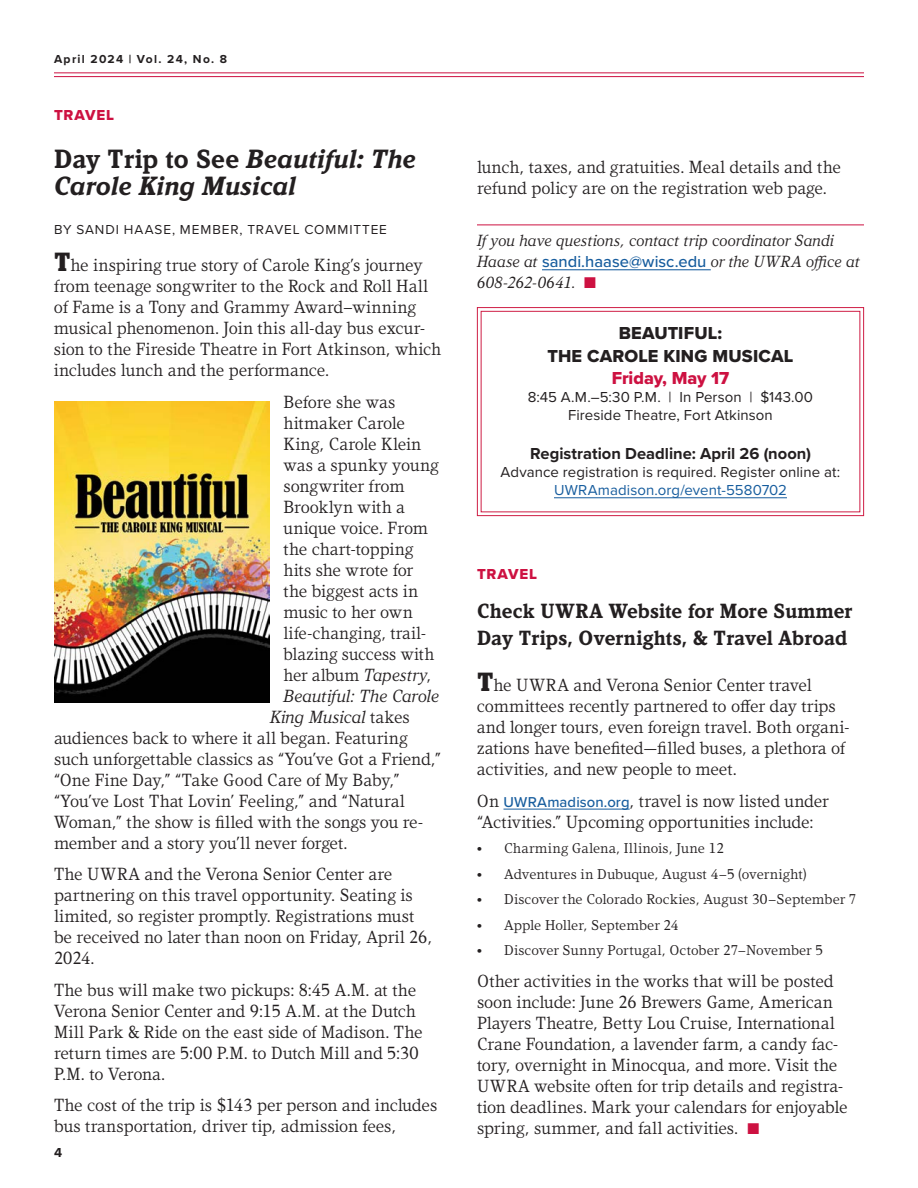
<style>
.page{position:relative;width:918px;height:1188px;background:#fff}
.page>*{position:absolute;margin:0;border:0;box-sizing:border-box;transform-origin:0 0}
.HED3-KandalBold-18-18-rrxh{font:italic 700 27px/27px "Kandal";letter-spacing:.01em;color:#231f20}
.HED3-KandalBold-18-18-rrxh-2{font:700 21px/27px "Kandal";letter-spacing:.005em;color:#231f20}
.TEXTPLUS-Kandal-Book-12-14_7-rr{font:18px/21px "Kandal";color:#231f20}
.HED3-KandalBold-18-18-rrxh-3{font:18px/22.5px "Proxima Nova Extrabld";letter-spacing:.005em;color:#231f20;text-align:center}
.TEXTPLUS-Kandal-Book-12-14_7-rr-2{font:italic 18px "Kandal";color:#231f20}
.TEXTPLUS-Kandal-Book-12-14_7-rr-3{font:18px "Kandal";letter-spacing:.02em;color:#231f20}
.FOLLOW-KandalBookItal-11-14-rrxh{font:italic 16.5px/21px "Kandal";color:#231f20}
.HED3-KandalBold-18-18-rrxh-4{font:700 16.5px "Proxima Nova";color:#231f20}
.HED3-KandalBold-18-18-rrxh-5{font:15px/18px "Proxima Nova";letter-spacing:.005em;color:#231f20;text-align:center}
.KICKER-ProximaBlk-Red-10-14-xh_50{font:15px "Proxima Nova Extrabld";letter-spacing:.06em;color:#cd1141}
.TEXTPLUS-Kandal-Book-12-14_7-rr-4{font:14.55px "Kandal";letter-spacing:.01em;color:#231f20}
.BYLINE-ProximaReg-9-12-rrxh{font:13.5px "Proxima Nova";letter-spacing:.07em;color:#231f20}
.t1{font:700 13.5px "Proxima Nova";color:#231f20}
.t2{font:700 12px "Proxima Nova";letter-spacing:.11em;color:#231f20}
.s1{font-style:normal}
.s2{font-weight:900;font-size:27px}
.s3{font-style:italic}
.s4{font-family:"Proxima Nova";font-weight:500;font-style:normal;color:#175d9e}
.s5{color:#cd1141}
.s6{color:#175d9e}
.s7{font-family:"Proxima Nova";font-weight:500;font-size:14.85px;color:#175d9e}
</style>
<div class="page">
<hr style="left:54px;top:72px;width:810px;height:1px;background:#cd1141">
<hr style="left:54px;top:76px;width:810px;height:1px;background:#cd1141">
<hr style="left:477px;top:225px;width:387px;height:1px;background:#cd1141">
<hr style="left:542px;top:269px;width:169px;height:1px;background:#175d9e">
<img style="left:54px;top:402px;width:216px;height:300px">
<svg style="left:477px;top:307px;width:387px;height:209px"></svg>
<div style="left:481px;top:311px;width:379px;height:201px;border:1px solid #cf1e45"></div>
<hr style="left:504px;top:809px;width:126px;height:1px;background:#175d9e">
<p class="t2" style="left:54px;top:51px;width:174px">April 2024 | Vol. 24, No. 8</p>
<p class="KICKER-ProximaBlk-Red-10-14-xh_50" style="left:54px;top:104px;width:62px">TRAVEL</p>
<p class="HED3-KandalBold-18-18-rrxh" style="left:54px;top:145px;width:364px"><span class="s1">Day Trip to See</span> Beautiful: The<br>Carole King Musical</p>
<p class="BYLINE-ProximaReg-9-12-rrxh" style="left:54px;top:219px;width:334px">BY SANDI HAASE, MEMBER, TRAVEL COMMITTEE</p>
<p class="TEXTPLUS-Kandal-Book-12-14_7-rr" style="left:54px;top:255px;width:388px"><span class="s2">T</span>he inspiring true story of Carole King’s journey from teenage songwriter to the Rock and Roll Hall of Fame is a Tony and Grammy Award–winning musical phenomenon. Join this all-day bus excur&shy;sion to the Fireside Theatre in Fort Atkinson, which includes lunch and the performance.</p>
<p class="TEXTPLUS-Kandal-Book-12-14_7-rr" style="left:283px;top:391px;width:113px">Before she was</p>
<p class="TEXTPLUS-Kandal-Book-12-14_7-rr" style="left:283px;top:412px;width:123px">hitmaker Carole</p>
<p class="TEXTPLUS-Kandal-Book-12-14_7-rr" style="left:283px;top:433px;width:139px">King, Carole Klein</p>
<p class="TEXTPLUS-Kandal-Book-12-14_7-rr" style="left:283px;top:454px;width:157px">was a spunky young</p>
<p class="TEXTPLUS-Kandal-Book-12-14_7-rr" style="left:283px;top:475px;width:122px">songwriter from</p>
<p class="TEXTPLUS-Kandal-Book-12-14_7-rr" style="left:283px;top:496px;width:123px">Brooklyn with a</p>
<p class="TEXTPLUS-Kandal-Book-12-14_7-rr" style="left:283px;top:517px;width:146px">unique voice. From</p>
<p class="TEXTPLUS-Kandal-Book-12-14_7-rr" style="left:283px;top:538px;width:131px">the chart-topping</p>
<p class="TEXTPLUS-Kandal-Book-12-14_7-rr" style="left:283px;top:559px;width:131px">hits she wrote for</p>
<p class="TEXTPLUS-Kandal-Book-12-14_7-rr" style="left:283px;top:580px;width:136px">the biggest acts in</p>
<p class="TEXTPLUS-Kandal-Book-12-14_7-rr" style="left:283px;top:601px;width:131px">music to her own</p>
<p class="TEXTPLUS-Kandal-Book-12-14_7-rr-3" style="left:284px;top:623px;width:144px">life-changing, trail-</p>
<p class="TEXTPLUS-Kandal-Book-12-14_7-rr" style="left:284px;top:643px;width:152px">blazing success with</p>
<p class="TEXTPLUS-Kandal-Book-12-14_7-rr" style="left:284px;top:664px;width:149px">her album <span class="s3">Tapestry</span>,</p>
<p class="TEXTPLUS-Kandal-Book-12-14_7-rr-2" style="left:284px;top:686px;width:157px">Beautiful: The Carole</p>
<p class="TEXTPLUS-Kandal-Book-12-14_7-rr-2" style="left:270px;top:707px;width:141px">King Musical <span class="s1">takes</span></p>
<p class="TEXTPLUS-Kandal-Book-12-14_7-rr" style="left:54px;top:727px;width:355px">audiences back to where it all began. Featuring</p>
<p class="TEXTPLUS-Kandal-Book-12-14_7-rr" style="left:54px;top:748px;width:389px">such unforgettable classics as “You’ve Got a Friend,”</p>
<p class="TEXTPLUS-Kandal-Book-12-14_7-rr" style="left:54px;top:769px;width:347px">“One Fine Day,” “Take Good Care of My Baby,”</p>
<p class="TEXTPLUS-Kandal-Book-12-14_7-rr" style="left:54px;top:790px;width:352px">“You’ve Lost That Lovin’ Feeling,” and “Natural</p>
<p class="TEXTPLUS-Kandal-Book-12-14_7-rr" style="left:54px;top:811px;width:370px">Woman,” the show is filled with the songs you re-</p>
<p class="TEXTPLUS-Kandal-Book-12-14_7-rr" style="left:54px;top:832px;width:295px">member and a story you’ll never forget.</p>
<p class="TEXTPLUS-Kandal-Book-12-14_7-rr" style="left:54px;top:864px;width:380px">The UWRA and the Verona Senior Center are partnering on this travel opportunity. Seating is limited, so register promptly. Registrations must be received no later than noon on Friday, April 26, 2024.</p>
<p class="TEXTPLUS-Kandal-Book-12-14_7-rr" style="left:54px;top:979px;width:370px">The bus will make two pickups: 8:45 A.M. at the Verona Senior Center and 9:15 A.M. at the Dutch Mill Park &amp; Ride on the east side of Madison. The return times are 5:00 P.M. to Dutch Mill and 5:30<br>P.M. to Verona.</p>
<p class="TEXTPLUS-Kandal-Book-12-14_7-rr" style="left:54px;top:1095px;width:385px">The cost of the trip is $143 per person and includes bus transportation, driver tip, admission fees,</p>
<p class="t1" style="left:54px;top:1142px;width:10px">4</p>
<p class="TEXTPLUS-Kandal-Book-12-14_7-rr" style="left:477px;top:156px;width:365px">lunch, taxes, and gratuities. Meal details and the refund policy are on the registration web page.</p>
<p class="FOLLOW-KandalBookItal-11-14-rrxh" style="left:477px;top:230px;width:384px">If you have questions, contact trip coordinator Sandi<br>Haase at <span class="s4">sandi.haase@wisc.edu</span> or the UWRA office at<br>608-262-0641. <span class="s5">■</span></p>
<p class="HED3-KandalBold-18-18-rrxh-3" style="left:548px;top:322px;width:247px">BEAUTIFUL:<br>THE CAROLE KING MUSICAL<br><span class="s5">Friday, May 17</span></p>
<p class="HED3-KandalBold-18-18-rrxh-5" style="left:528px;top:388px;width:287px">8:45 A.M.–5:30 P.M. | In Person | $143.00<br>Fireside Theatre, Fort Atkinson</p>
<p class="HED3-KandalBold-18-18-rrxh-4" style="left:530px;top:442px;width:282px">Registration Deadline: April 26 (noon)</p>
<p class="HED3-KandalBold-18-18-rrxh-5" style="left:501px;top:463px;width:341px">Advance registration is required. Register online at:<br><span class="s6">UWRAmadison.org/event-5580702</span></p>
<p class="KICKER-ProximaBlk-Red-10-14-xh_50" style="left:477px;top:563px;width:62px">TRAVEL</p>
<p class="HED3-KandalBold-18-18-rrxh-2" style="left:477px;top:597px;width:377px">Check UWRA Website for More Summer<br>Day Trips, Overnights, &amp; Travel Abroad</p>
<p class="TEXTPLUS-Kandal-Book-12-14_7-rr" style="left:477px;top:675px;width:374px"><span class="s2">T</span>he UWRA and Verona Senior Center travel committees recently partnered to offer day trips and longer tours, even foreign travel. Both organi&shy;zations have benefited—filled buses, a plethora of activities, and new people to meet.</p>
<p class="TEXTPLUS-Kandal-Book-12-14_7-rr" style="left:477px;top:790px;width:353px">On <span class="s7">UWRAmadison.org</span>, travel is now listed under “Activities.” Upcoming opportunities include:</p>
<p class="TEXTPLUS-Kandal-Book-12-14_7-rr-4" style="left:477px;top:840px;width:248px">• Charming Galena, Illinois, June 12</p>
<p class="TEXTPLUS-Kandal-Book-12-14_7-rr-4" style="left:477px;top:866px;width:331px">• Adventures in Dubuque, August 4–5 (overnight)</p>
<p class="TEXTPLUS-Kandal-Book-12-14_7-rr-4" style="left:477px;top:891px;width:381px">• Discover the Colorado Rockies, August 30–September 7</p>
<p class="TEXTPLUS-Kandal-Book-12-14_7-rr-4" style="left:477px;top:917px;width:203px">• Apple Holler, September 24</p>
<p class="TEXTPLUS-Kandal-Book-12-14_7-rr-4" style="left:477px;top:942px;width:348px">• Discover Sunny Portugal, October 27–November 5</p>
<p class="TEXTPLUS-Kandal-Book-12-14_7-rr" style="left:477px;top:970px;width:372px">Other activities in the works that will be posted soon include: June 26 Brewers Game, American Players Theatre, Betty Lou Cruise, International Crane Foundation, a lavender farm, a candy fac&shy;tory, overnight in Minocqua, and more. Visit the UWRA website often for trip details and registra&shy;tion deadlines. Mark your calendars for enjoyable spring, summer, and fall activities. <span class="s5">■</span></p>
</div>
